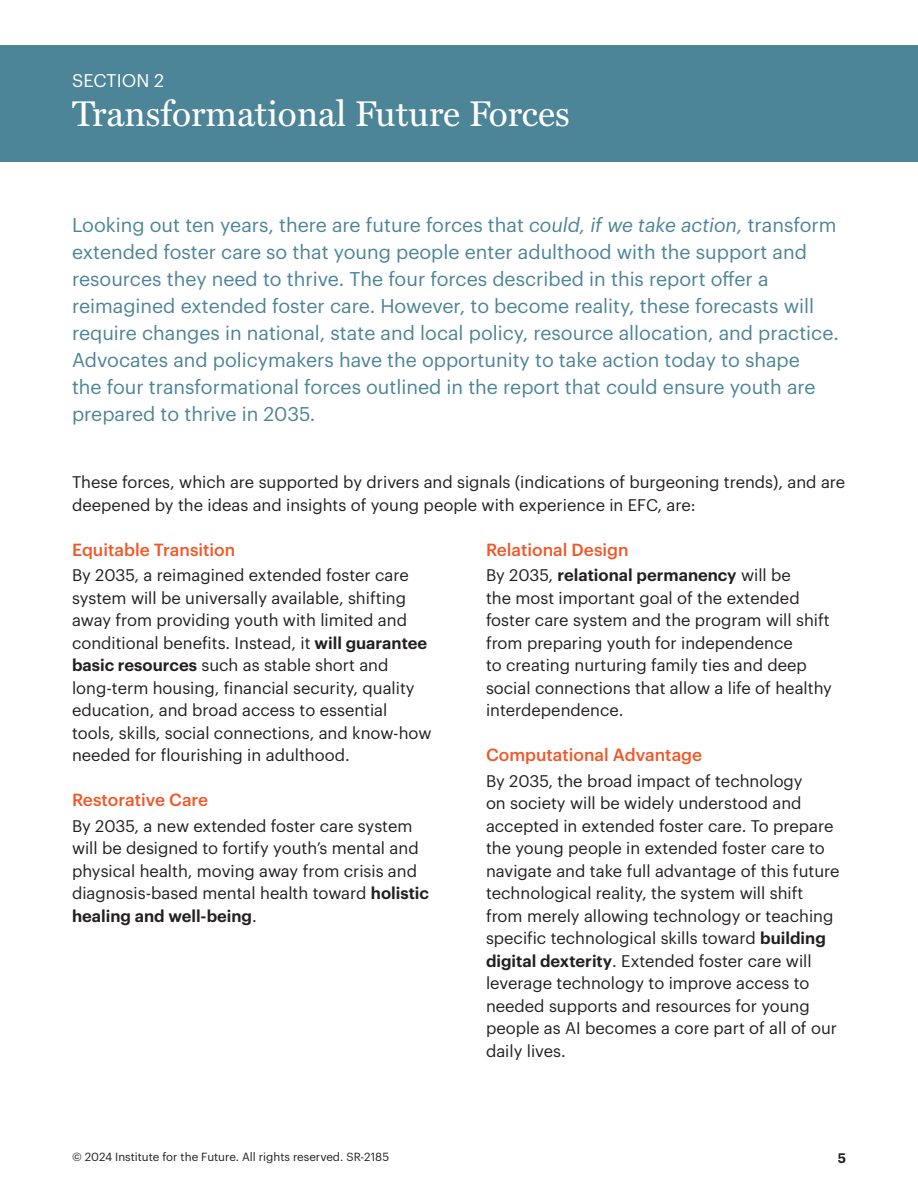
<style>
.page{position:relative;width:918px;height:1188px;background:#fff}
.page>*{position:absolute;margin:0;border:0;box-sizing:border-box;transform-origin:0 0}
._24pt_Miiller{font:36px "Miller Text";color:#fff}
.large_body_intro{font:19.5px/27px "Graphik";color:#4c8498}
.small_section{font:18px "Graphik";letter-spacing:.005em;color:#fff}
.Body_Sub{font:500 17.25px "Graphik";color:#f25729}
.Body{font:16.5px/22.5px "Graphik";color:#231f20}
.t1{font:600 13.5px "Graphik";color:#231f20}
.t2{font:11.55px "Graphik";color:#231f20}
.s1{font-style:italic}
.s2{font-weight:600}
</style>
<div class="page">
<div style="left:0;top:45px;width:918px;height:117px;background:#4c8498"></div>
<p class="small_section" style="left:72px;top:67px;width:94px">SECTION 2</p>
<p class="_24pt_Miiller" style="left:72px;top:85px;width:499px">Transformational Future Forces</p>
<p class="large_body_intro" style="left:72px;top:210px;width:768px">Looking out ten years, there are future forces that <span class="s1">could, if we take action,</span> transform extended foster care so that young people enter adulthood with the support and resources they need to thrive. The four forces described in this report offer a reimagined extended foster care. However, to become reality, these forecasts will require changes in national, state and local policy, resource allocation, and practice.<br>Advocates and policymakers have the opportunity to take action today to shape<br>the four transformational forces outlined in the report that could ensure youth are prepared to thrive in 2035.</p>
<p class="Body" style="left:72px;top:470px;width:775px">These forces, which are supported by drivers and signals (indications of burgeoning trends), and are deepened by the ideas and insights of young people with experience in EFC, are:</p>
<p class="Body_Sub" style="left:72px;top:536px;width:165px">Equitable Transition</p>
<p class="Body" style="left:72px;top:563px;width:361px">By 2035, a reimagined extended foster care system will be universally available, shifting away from providing youth with limited and conditional benefits. Instead, it <span class="s2">will guarantee basic resources</span> such as stable short and long-term housing, financial security, quality education, and broad access to essential tools, skills, social connections, and know-how needed for flourishing in adulthood.</p>
<p class="Body_Sub" style="left:72px;top:787px;width:138px">Restorative Care</p>
<p class="Body" style="left:72px;top:813px;width:359px">By 2035, a new extended foster care system will be designed to fortify youth’s mental and physical health, moving away from crisis and diagnosis-based mental health toward <span class="s2">holistic healing and well-being</span>.</p>
<p class="Body_Sub" style="left:486px;top:536px;width:144px">Relational Design</p>
<p class="Body" style="left:486px;top:563px;width:348px">By 2035, <span class="s2">relational permanency</span> will be<br>the most important goal of the extended foster care system and the program will shift from preparing youth for independence<br>to creating nurturing family ties and deep social connections that allow a life of healthy interdependence.</p>
<p class="Body_Sub" style="left:486px;top:742px;width:218px">Computational Advantage</p>
<p class="Body" style="left:486px;top:768px;width:355px">By 2035, the broad impact of technology<br>on society will be widely understood and accepted in extended foster care. To prepare the young people in extended foster care to navigate and take full advantage of this future technological reality, the system will shift from merely allowing technology or teaching specific technological skills toward <span class="s2">building digital dexterity</span>. Extended foster care will leverage technology to improve access to needed supports and resources for young people as AI becomes a core part of all of our daily lives.</p>
<p class="t2" style="left:72px;top:1148px;width:319px">© 2024 Institute for the Future. All rights reserved. SR-2185</p>
<p class="t1" style="left:838px;top:1147px;width:10px">5</p>
</div>
